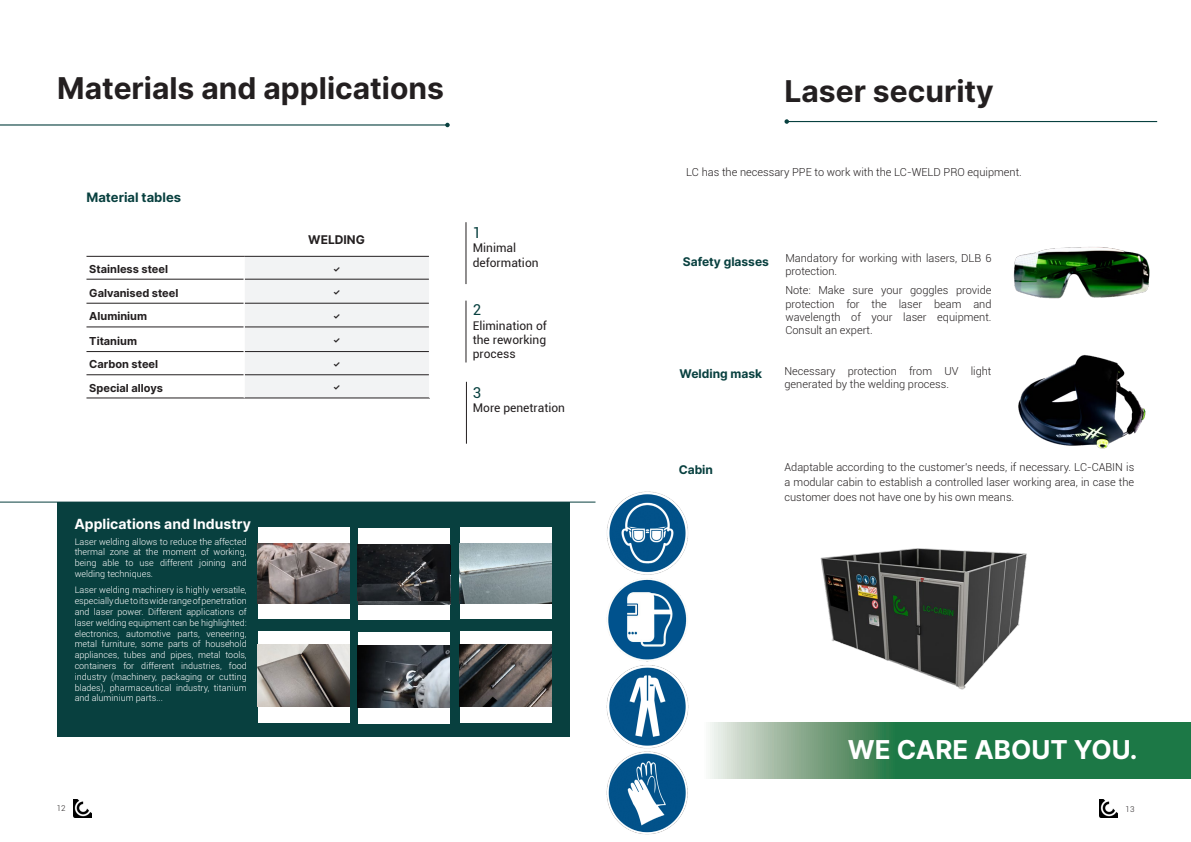
<style>
.page{position:relative;width:1191px;height:842px;background:#fff}
.page>*{position:absolute;margin:0;border:0;box-sizing:border-box;transform-origin:0 0}
.t1{font:700 30px "Inter";color:#231f20}
.t2{font:700 26px "Inter";color:#fff}
.t3{font:15px "Roboto";color:#08403f}
.t4{font:700 14px "Inter";color:#fff}
.t5{font:700 13px "Inter";color:#08403f}
.t6{font:12px/14.4px "Roboto";color:#231f20}
.t7{font:700 12px "Inter";color:#08403f}
.t8{font:700 12px "Inter";color:#231f20}
.t9{font:300 11px/13.2px "Roboto";color:#231f20;text-align:justify}
.t10{font:700 11px "Inter";color:#231f20}
.t11{font:300 9px/10.8px "Roboto";color:#fff;text-align:justify}
.t12{font:700 8px "Inter";color:#231f20}
.t13{font:300 8px "Roboto";color:#231f20}
</style>
<div class="page">
<img style="left:1099px;top:800px;width:19px;height:18px">
<img style="left:73px;top:800px;width:18px;height:18px">
<hr style="left:86px;top:279px;width:158px;height:1px;background:#231f20">
<hr style="left:86px;top:303px;width:158px;height:1px;background:#231f20">
<hr style="left:86px;top:327px;width:158px;height:1px;background:#231f20">
<hr style="left:86px;top:351px;width:158px;height:1px;background:#231f20">
<hr style="left:86px;top:375px;width:158px;height:1px;background:#231f20">
<hr style="left:86px;top:398px;width:158px;height:1px;background:#231f20">
<hr style="left:244px;top:398px;width:186px;height:1px;background:#231f20">
<svg style="left:244px;top:257px;width:186px;height:141px"></svg>
<hr style="left:86px;top:256px;width:158px;height:1px;background:#231f20">
<hr style="left:244px;top:256px;width:185px;height:1px;background:#231f20">
<hr style="left:466px;top:222px;width:1px;height:62px;background:#231f20">
<hr style="left:466px;top:301px;width:1px;height:61px;background:#231f20">
<hr style="left:466px;top:382px;width:1px;height:62px;background:#231f20">
<div style="left:57px;top:502px;width:512px;height:234px;background:#08403f"></div>
<div style="left:460px;top:527px;width:92px;height:92px;background:#fff"></div>
<div style="left:258px;top:631px;width:91px;height:92px;background:#fff"></div>
<img style="left:258px;top:644px;width:91px;height:62px">
<img style="left:460px;top:544px;width:92px;height:60px">
<div style="left:258px;top:527px;width:91px;height:92px;background:#fff"></div>
<img style="left:258px;top:544px;width:91px;height:59px">
<div style="left:460px;top:631px;width:92px;height:92px;background:#fff"></div>
<img style="left:459px;top:644px;width:93px;height:62px">
<svg style="left:710px;top:723px;width:481px;height:55px;background:#468c63"></svg>
<img style="left:1018px;top:355px;width:128px;height:94px">
<img style="left:1013px;top:247px;width:137px;height:52px">
<img style="left:820px;top:548px;width:207px;height:142px">
<hr style="left:0;top:502px;width:595px;height:1px;background:#08403f">
<div style="left:358px;top:632px;width:92px;height:92px;background:#fff"></div>
<div style="left:358px;top:528px;width:92px;height:92px;background:#fff"></div>
<img style="left:358px;top:601px;width:92px;height:4px">
<img style="left:358px;top:544px;width:92px;height:57px">
<img style="left:358px;top:645px;width:92px;height:62px">
<img style="left:595px;top:491px;width:94px;height:344px">
<hr style="left:0;top:124px;width:447px;height:2px;background:#08403f">
<svg style="left:445px;top:123px;width:5px;height:4px"></svg>
<hr style="left:786px;top:121px;width:371px;height:1px;background:#08403f">
<svg style="left:784px;top:119px;width:5px;height:5px"></svg>
<p class="t1" style="left:57px;top:66px;width:388px">Materials and applications</p>
<p class="t1" style="left:784px;top:69px;width:211px">Laser security</p>
<p class="t5" style="left:86px;top:188px;width:96px">Material tables</p>
<p class="t8" style="left:308px;top:231px;width:58px">WELDING</p>
<p class="t10" style="left:89px;top:261px;width:80px">Stainless steel</p>
<p class="t12" style="left:333px;top:263px;width:9px">✓</p>
<p class="t10" style="left:89px;top:284px;width:91px">Galvanised steel</p>
<p class="t12" style="left:333px;top:286px;width:9px">✓</p>
<p class="t10" style="left:89px;top:308px;width:59px">Aluminium</p>
<p class="t12" style="left:333px;top:310px;width:9px">✓</p>
<p class="t10" style="left:89px;top:333px;width:49px">Titanium</p>
<p class="t12" style="left:333px;top:334px;width:9px">✓</p>
<p class="t10" style="left:89px;top:356px;width:70px">Carbon steel</p>
<p class="t12" style="left:333px;top:358px;width:9px">✓</p>
<p class="t10" style="left:89px;top:380px;width:75px">Special alloys</p>
<p class="t12" style="left:333px;top:381px;width:9px">✓</p>
<p class="t4" style="left:74px;top:514px;width:178px">Applications and Industry</p>
<p class="t11" style="left:75px;top:536px;width:173px">Laser welding allows to reduce the affected thermal zone at the moment of working, being able to use different joining and welding techniques.</p>
<p class="t11" style="left:75px;top:584px;width:173px">Laser welding machinery is highly versatile, especially due to its wide range of penetration and laser power. Different applications of laser welding equipment can be highlighted: electronics, automotive parts, veneering, metal furniture, some parts of household appliances, tubes and pipes, metal tools, containers for different industries, food industry (machinery, packaging or cutting blades), pharmaceutical industry, titanium and aluminium parts...</p>
<p class="t3" style="left:473px;top:222px;width:10px">1</p>
<p class="t6" style="left:473px;top:240px;width:67px">Minimal deformation</p>
<p class="t3" style="left:473px;top:299px;width:10px">2</p>
<p class="t6" style="left:473px;top:318px;width:76px;text-align:justify">Elimination of the reworking process</p>
<p class="t3" style="left:473px;top:382px;width:10px">3</p>
<p class="t6" style="left:473px;top:400px;width:94px">More penetration</p>
<p class="t9" style="left:686px;top:165px;width:337px">LC has the necessary PPE to work with the LC-WELD PRO equipment.</p>
<p class="t7" style="left:683px;top:253px;width:88px">Safety glasses</p>
<p class="t7" style="left:679px;top:365px;width:84px">Welding mask</p>
<p class="t9" style="left:785px;top:251px;width:208px">Mandatory for working with lasers, DLB 6 protection.</p>
<p class="t9" style="left:785px;top:283px;width:208px">Note: Make sure your goggles provide protection for the laser beam and wavelength of your laser equipment.<br>Consult an expert.</p>
<p class="t9" style="left:784px;top:364px;width:208px">Necessary protection from UV light generated by the welding process.</p>
<p class="t7" style="left:678px;top:461px;width:36px">Cabin</p>
<p class="t9" style="left:784px;top:459px;width:351px;line-height:15px">Adaptable according to the customer's needs, if necessary. LC-CABIN is a modular cabin to establish a controlled laser working area, in case the customer does not have one by his own means.</p>
<p class="t2" style="left:847px;top:731px;width:291px">WE CARE ABOUT YOU.</p>
<p class="t13" style="left:57px;top:803px;width:10px">12</p>
<p class="t13" style="left:1125px;top:803px;width:10px">13</p>
</div>
